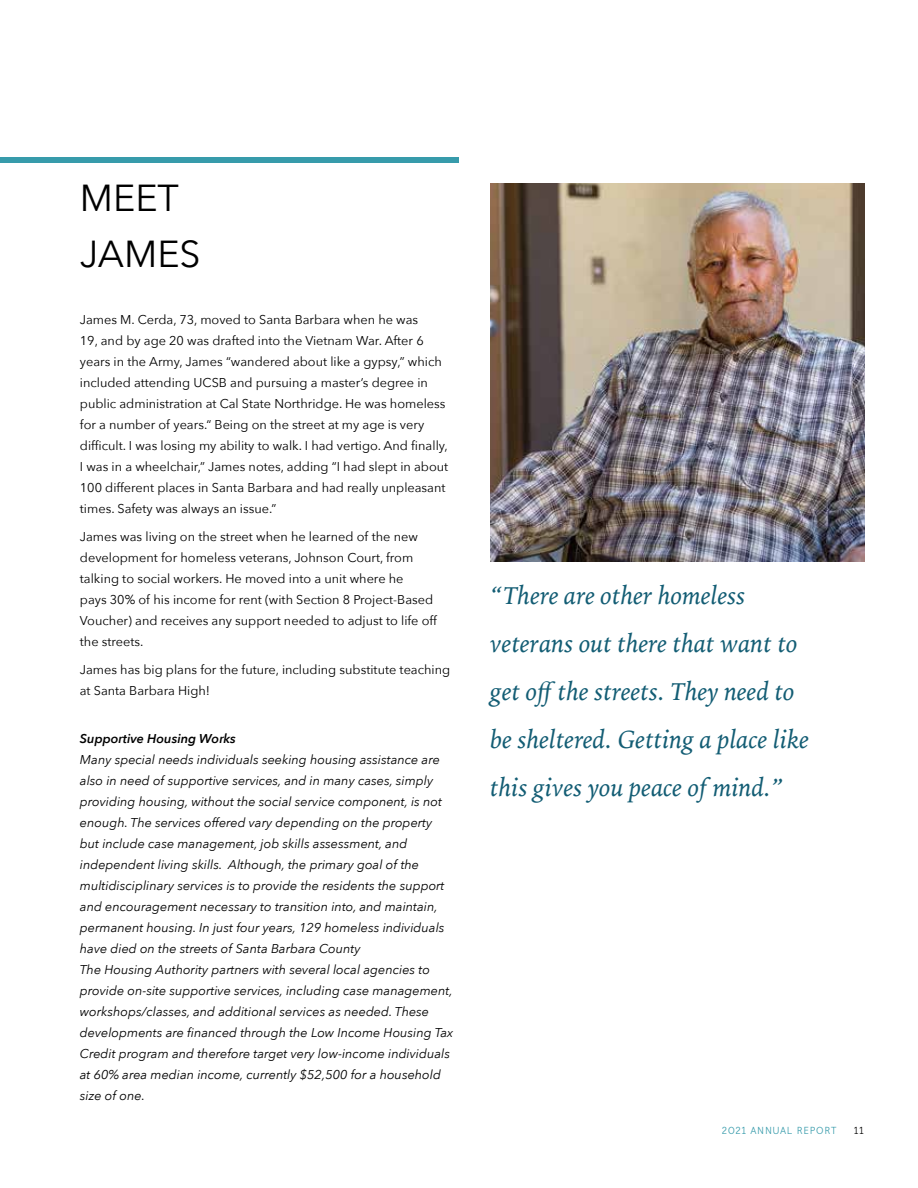
<style>
.page{position:relative;width:918px;height:1188px;background:#fff}
.page>*{position:absolute;margin:0;border:0;box-sizing:border-box;transform-origin:0 0}
.t1{font:37.5px/55.5px "Avenir Next";color:#000}
.t2{font:italic 25.5px/48px "Iowan Old Style";color:#135d74}
.t3{font:italic 12.75px/21px "Avenir Next";color:#000}
.t4{font:12.75px/21px "Avenir Next";color:#000}
.t5{font:italic 600 12.75px "Avenir Next";color:#000}
.t6{font:10.5px "Mucho Sans";letter-spacing:.075em;color:#379bab}
.t7{font:10.5px "Mucho Sans";color:#000}
</style>
<div class="page">
<img style="left:490px;top:183px;width:374px;height:379px">
<div style="left:0;top:157px;width:459px;height:6px;background:#379bab"></div>
<h1 class="t1" style="left:80px;top:169px;width:122px">MEET<br>JAMES</h1>
<p class="t4" style="left:80px;top:309px;width:370px">James M. Cerda, 73, moved to Santa Barbara when he was<br>19, and by age 20 was drafted into the Vietnam War. After 6 years in the Army, James “wandered about like a gypsy,” which included attending UCSB and pursuing a master’s degree in public administration at Cal State Northridge. He was homeless for a number of years.“ Being on the street at my age is very difficult. I was losing my ability to walk. I had vertigo. And finally, I was in a wheelchair,” James notes, adding “I had slept in about 100 different places in Santa Barbara and had really unpleasant times. Safety was always an issue.”</p>
<p class="t4" style="left:80px;top:525px;width:358px">James was living on the street when he learned of the new development for homeless veterans, Johnson Court, from talking to social workers. He moved into a unit where he<br>pays 30% of his income for rent (with Section 8 Project-Based Voucher) and receives any support needed to adjust to life off the streets.</p>
<p class="t4" style="left:80px;top:658px;width:372px">James has big plans for the future, including substitute teaching at Santa Barbara High!</p>
<p class="t5" style="left:80px;top:728px;width:157px">Supportive Housing Works</p>
<p class="t3" style="left:80px;top:749px;width:375px">Many special needs individuals seeking housing assistance are also in need of supportive services, and in many cases, simply providing housing, without the social service component, is not enough. The services offered vary depending on the property but include case management, job skills assessment, and independent living skills. Although, the primary goal of the multidisciplinary services is to provide the residents the support and encouragement necessary to transition into, and maintain, permanent housing. In just four years, 129 homeless individuals have died on the streets of Santa Barbara County<br>The Housing Authority partners with several local agencies to provide on-site supportive services, including case management, workshops/classes, and additional services as needed. These developments are financed through the Low Income Housing Tax Credit program and therefore target very low-income individuals at 60% area median income, currently $52,500 for a household size of one.</p>
<h2 class="t2" style="left:490px;top:571px;width:320px">“There are other homeless veterans out there that want to get off the streets. They need to be sheltered. Getting a place like this gives you peace of mind.”</h2>
<p class="t6" style="left:722px;top:1124px;width:116px">2021 ANNUAL REPORT</p>
<p class="t7" style="left:854px;top:1124px;width:11px">11</p>
</div>
